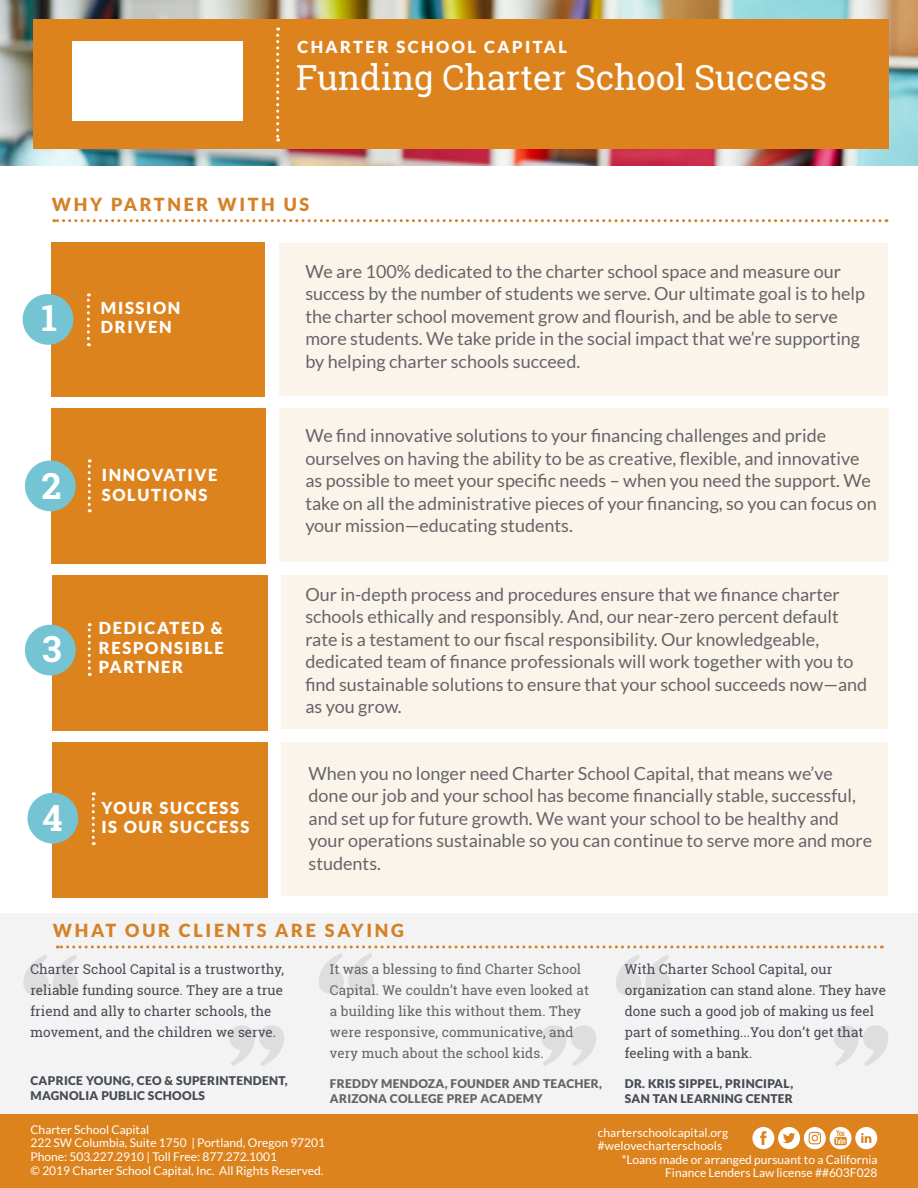
<style>
.page{position:relative;width:918px;height:1188px;background:#fff}
.page>*{position:absolute;margin:0;border:0;box-sizing:border-box;transform-origin:0 0}
.t1{font:700 36px "Roboto Slab";color:#fff}
.t2{font:34.5px "Roboto Slab";color:#fff}
.t3{font:18px/22.5px "Lato";color:#646569}
.t4{font:900 18px "Lato";letter-spacing:.15em;color:#d58128}
.t5{font:900 16.5px/19.5px "Lato";letter-spacing:.1em;color:#fff}
.t6{font:900 16.5px "Lato";letter-spacing:.15em;color:#fff}
.t7{font:13.5px/21px "Roboto Slab";letter-spacing:.005em;color:#464b54}
.t8{font:13.5px/21px "Roboto Slab";letter-spacing:.005em;color:#646569}
.t9{font:12px/13.5px "Lato";color:#fff}
.t10{font:900 12px/15px "Lato";letter-spacing:.025em;color:#464b54}
.t11{font:900 12px/15px "Lato";letter-spacing:.025em;color:#646569}
</style>
<div class="page">
<div style="left:51px;top:243px;width:214px;height:154px;background:#dd831e"></div>
<div style="left:51px;top:409px;width:215px;height:155px;background:#dd831e"></div>
<div style="left:279px;top:409px;width:609px;height:153px;background:#fbf4ea"></div>
<div style="left:279px;top:243px;width:609px;height:153px;background:#fbf4ea"></div>
<div style="left:52px;top:575px;width:215px;height:155px;background:#dd831e"></div>
<div style="left:281px;top:575px;width:607px;height:154px;background:#fbf4ea"></div>
<div style="left:52px;top:742px;width:215px;height:155px;background:#dd831e"></div>
<div style="left:281px;top:742px;width:607px;height:154px;background:#fbf4ea"></div>
<div style="left:25px;top:460px;width:51px;height:51px;background:#74c4d4;border-radius:50%"></div>
<div style="left:25px;top:625px;width:51px;height:50px;background:#74c4d4;border-radius:50%"></div>
<div style="left:27px;top:793px;width:51px;height:51px;background:#74c4d4;border-radius:50%"></div>
<div style="left:23px;top:294px;width:50px;height:51px;background:#74c4d4;border-radius:50%"></div>
<svg style="left:87px;top:293px;width:3px;height:53px"></svg>
<svg style="left:88px;top:459px;width:3px;height:53px"></svg>
<svg style="left:88px;top:623px;width:3px;height:53px"></svg>
<svg style="left:92px;top:792px;width:3px;height:53px"></svg>
<img style="left:1px;top:0;width:917px;height:166px">
<div style="left:33px;top:20px;width:856px;height:129px;background:#dd831e"></div>
<svg style="left:276px;top:28px;width:3px;height:114px"></svg>
<div style="left:72px;top:41px;width:171px;height:80px;background:#fff"></div>
<div style="left:0;top:914px;width:918px;height:210px;background:#eeefef"></div>
<svg style="left:542px;top:1026px;width:54px;height:40px"></svg>
<div style="left:0;top:1115px;width:918px;height:73px;background:#dd831e"></div>
<svg style="left:752px;top:1127px;width:125px;height:22px"></svg>
<svg style="left:24px;top:945px;width:851px;height:50px"></svg>
<svg style="left:230px;top:1026px;width:54px;height:40px"></svg>
<svg style="left:834px;top:1026px;width:54px;height:40px"></svg>
<svg style="left:54px;top:219px;width:826px;height:3px"></svg>
<p class="t6" style="left:297px;top:37px;width:271px">CHARTER SCHOOL CAPITAL</p>
<p class="t2" style="left:296px;top:54px;width:533px">Funding Charter School Success</p>
<p class="t4" style="left:52px;top:193px;width:259px">WHY PARTNER WITH US</p>
<p class="t1" style="left:41px;top:294px;width:17px">1</p>
<p class="t5" style="left:101px;top:298px;width:81px">MISSION<br>DRIVEN</p>
<p class="t3" style="left:305px;top:260px;width:561px">We are 100% dedicated to the charter school space and measure our success by the number of students we serve. Our ultimate goal is to help the charter school movement grow and flourish, and be able to serve more students. We take pride in the social impact that we’re supporting by helping charter schools succeed.</p>
<p class="t1" style="left:41px;top:461px;width:21px">2</p>
<p class="t5" style="left:102px;top:465px;width:117px">INNOVATIVE<br>SOLUTIONS</p>
<p class="t3" style="left:305px;top:425px;width:573px">We find innovative solutions to your financing challenges and pride ourselves on having the ability to be as creative, flexible, and innovative as possible to meet your specific needs – when you need the support. We take on all the administrative pieces of your financing, so you can focus on your mission—educating students.</p>
<p class="t1" style="left:42px;top:625px;width:21px">3</p>
<p class="t5" style="left:99px;top:618px;width:126px;text-align:justify">DEDICATED &amp; RESPONSIBLE PARTNER</p>
<p class="t3" style="left:305px;top:583px;width:563px">Our in-depth process and procedures ensure that we finance charter schools ethically and responsibly. And, our near-zero percent default rate is a testament to our fiscal responsibility. Our knowledgeable, dedicated team of finance professionals will work together with you to find sustainable solutions to ensure that your school succeeds now—and as you grow.</p>
<p class="t1" style="left:42px;top:793px;width:22px">4</p>
<p class="t5" style="left:101px;top:797px;width:150px">YOUR SUCCESS<br>IS OUR SUCCESS</p>
<p class="t3" style="left:309px;top:762px;width:565px">When you no longer need Charter School Capital, that means we’ve done our job and your school has become financially stable, successful, and set up for future growth. We want your school to be healthy and your operations sustainable so you can continue to serve more and more students.</p>
<p class="t4" style="left:53px;top:920px;width:353px">WHAT OUR CLIENTS ARE SAYING</p>
<p class="t8" style="left:330px;top:958px;width:261px">It was a blessing to find Charter School Capital. We couldn’t have even looked at a building like this without them. They were responsive, communicative, and very much about the school kids.</p>
<p class="t11" style="left:330px;top:1076px;width:274px">FREDDY MENDOZA, FOUNDER AND TEACHER,<br>ARIZONA COLLEGE PREP ACADEMY</p>
<p class="t9" style="left:598px;top:1125px;width:132px">charterschoolcapital.org</p>
<p class="t9" style="left:598px;top:1139px;width:126px">#welovecharterschools</p>
<p class="t7" style="left:30px;top:958px;width:255px">Charter School Capital is a trustworthy, reliable funding source. They are a true friend and ally to charter schools, the movement, and the children we serve.</p>
<p class="t10" style="left:30px;top:1073px;width:259px">CAPRICE YOUNG, CEO &amp; SUPERINTENDENT,<br>MAGNOLIA PUBLIC SCHOOLS</p>
<p class="t7" style="left:625px;top:958px;width:263px">With Charter School Capital, our organization can stand alone. They have done such a good job of making us feel part of something...You don’t get that feeling with a bank.</p>
<p class="t10" style="left:625px;top:1076px;width:170px">DR. KRIS SIPPEL, PRINCIPAL,<br>SAN TAN LEARNING CENTER</p>
<p class="t9" style="left:30px;top:1123px;width:296px">Charter School Capital<br>222 SW Columbia, Suite 1750 | Portland, Oregon 97201</p>
<p class="t9" style="left:30px;top:1150px;width:248px">Phone: 503.227.2910 | Toll Free: 877.272.1001</p>
<p class="t9" style="left:30px;top:1164px;width:294px">© 2019 Charter School Capital, Inc. All Rights Reserved.</p>
<p class="t9" style="left:622px;top:1153px;width:257px;text-align:right">*Loans made or arranged pursuant to a California<br>Finance Lenders Law license ##603F028</p>
</div>
